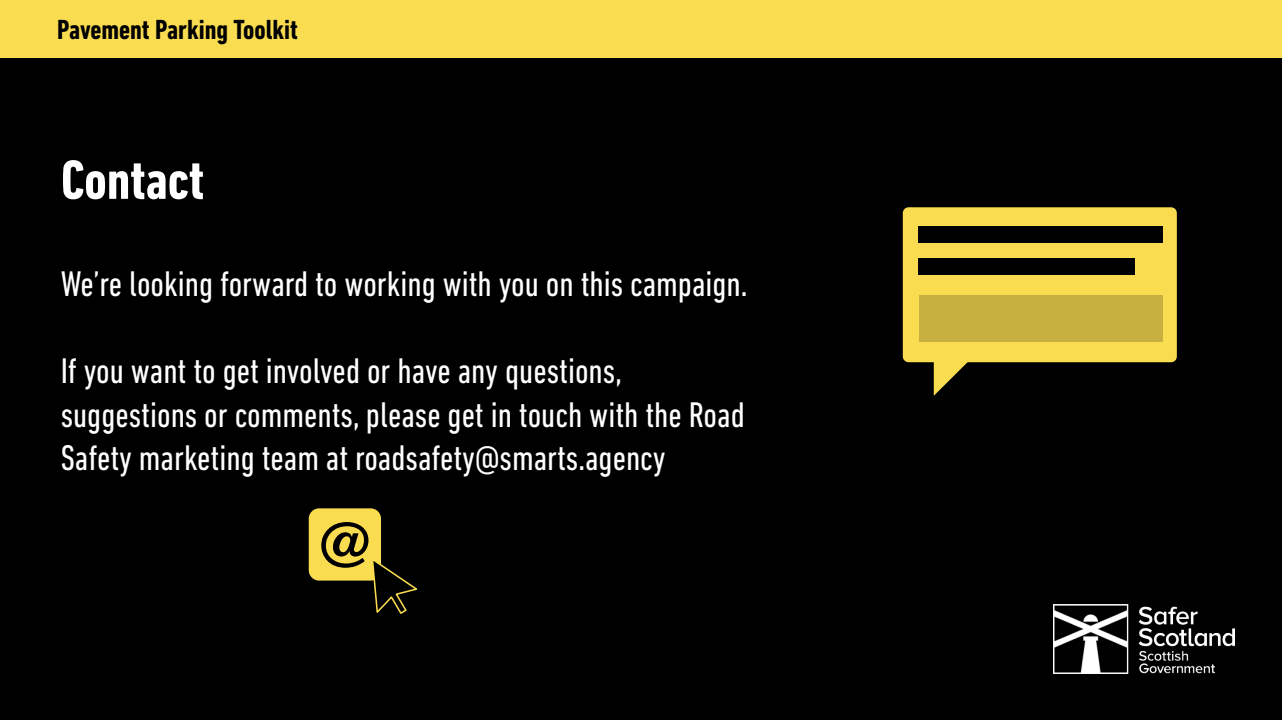
<style>
.page{position:relative;width:1282px;height:720px;background:#fff}
.page>*{position:absolute;margin:0;border:0;box-sizing:border-box;transform-origin:0 0}
.t1{font:700 condensed 56.25px "DIN Next LT Pro";color:#fff}
.t2{font:condensed 36.25px/43.5px "DIN Next LT Pro";color:#fff}
.t3{font:700 condensed 28.12px "DIN Next LT Pro";color:#000}
</style>
<div class="page">
<div style="left:0;top:0;width:1281px;height:720px;background:#000"></div>
<div style="left:0;top:0;width:1281px;height:58px;background:#fadc50"></div>
<div style="left:902px;top:207px;width:274px;height:155px;background:#fadc50;border-radius:6px"></div>
<svg style="left:933px;top:362px;width:36px;height:34px"></svg>
<div style="left:919px;top:296px;width:243px;height:46px;background:#c8b040"></div>
<div style="left:918px;top:226px;width:244px;height:17px;background:#000"></div>
<div style="left:918px;top:258px;width:216px;height:17px;background:#000"></div>
<div style="left:309px;top:508px;width:72px;height:73px;background:#fadc50;border-radius:10px"></div>
<svg style="left:321px;top:522px;width:96px;height:92px"></svg>
<img style="left:1053px;top:604px;width:180px;height:69px">
<p class="t3" style="left:57px;top:18px;width:242px">Pavement Parking Toolkit</p>
<h1 class="t1" style="left:61px;top:157px;width:145px">Contact</h1>
<p class="t2" style="left:61px;top:265px;width:688px">We’re looking forward to working with you on this campaign.</p>
<p class="t2" style="left:61px;top:352px;width:685px">If you want to get involved or have any questions, suggestions or comments, please get in touch with the Road<br>Safety marketing team at roadsafety@smarts.agency</p>
</div>
